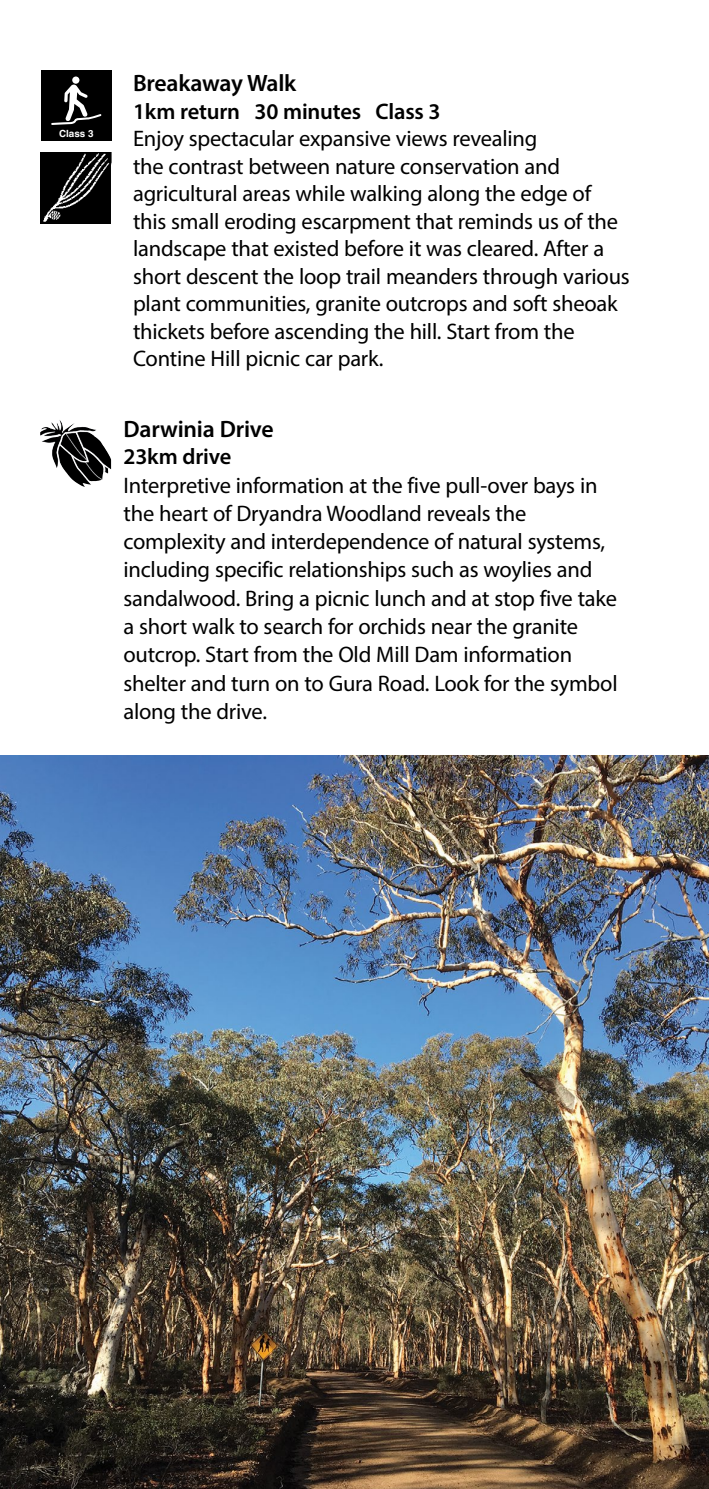
<style>
.page{position:relative;width:709px;height:1489px;background:#fff}
.page>*{position:absolute;margin:0;border:0;box-sizing:border-box;transform-origin:0 0}
.t1{font:600 23.75px "Myriad Pro";letter-spacing:-.01em;color:#000}
.t2{font:22.5px/27.5px "Myriad Pro";letter-spacing:-.01em;color:#000}
.t3{font:600 22.5px "Myriad Pro";letter-spacing:-.01em;color:#000}
.t4{font:700 10px "Helvetica";color:#fff}
</style>
<div class="page">
<div style="left:41px;top:71px;width:70px;height:70px;background:#000"></div>
<svg style="left:51px;top:84px;width:50px;height:41px"></svg>
<div style="left:72px;top:76px;width:7px;height:8px;background:#fff;border-radius:50%"></div>
<img style="left:41px;top:152px;width:70px;height:71px">
<svg style="left:40px;top:422px;width:71px;height:65px"></svg>
<svg style="left:52px;top:420px;width:9px;height:10px"></svg>
<img style="left:0;top:755px;width:709px;height:733px">
<p class="t4" style="left:59px;top:125px;width:36px">Class 3</p>
<p class="t1" style="left:133px;top:68px;width:165px">Breakaway Walk</p>
<p class="t3" style="left:133px;top:97px;width:309px">1km return 30 minutes Class 3</p>
<p class="t2" style="left:133px;top:125px;width:498px">Enjoy spectacular expansive views revealing<br>the contrast between nature conservation and agricultural areas while walking along the edge of this small eroding escarpment that reminds us of the landscape that existed before it was cleared. After a short descent the loop trail meanders through various plant communities, granite outcrops and soft sheoak thickets before ascending the hill. Start from the Contine Hill picnic car park.</p>
<p class="t1" style="left:124px;top:414px;width:152px">Darwinia Drive</p>
<p class="t3" style="left:124px;top:442px;width:109px">23km drive</p>
<p class="t2" style="left:123px;top:470px;width:495px;line-height:28.2px">Interpretive information at the five pull-over bays in the heart of Dryandra Woodland reveals the complexity and interdependence of natural systems, including specific relationships such as woylies and sandalwood. Bring a picnic lunch and at stop five take a short walk to search for orchids near the granite outcrop. Start from the Old Mill Dam information shelter and turn on to Gura Road. Look for the symbol along the drive.</p>
</div>
